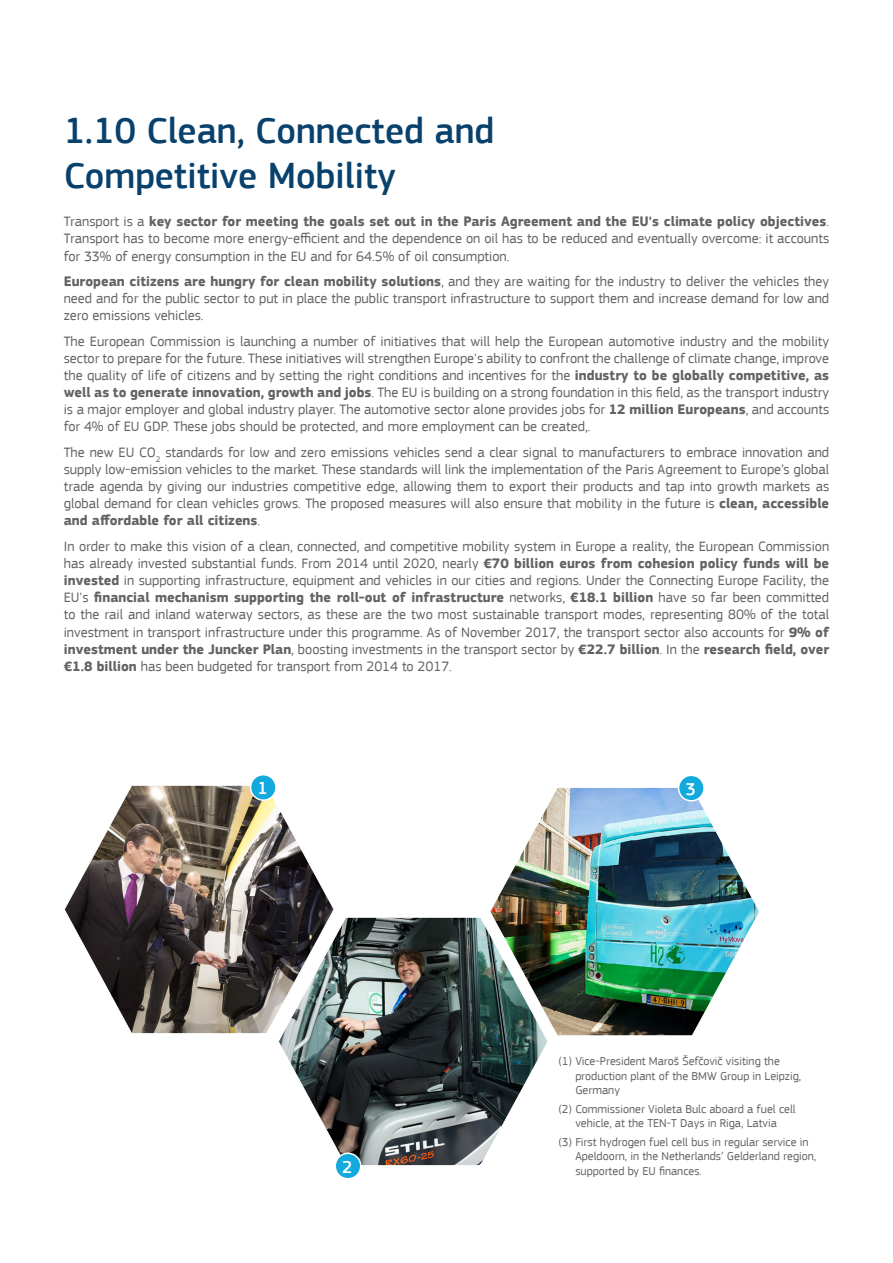
<style>
.page{position:relative;width:893px;height:1263px;background:#fff}
.page>*{position:absolute;margin:0;border:0;box-sizing:border-box;transform-origin:0 0}
.t1{font:500 37.5px/45px "EC Square Sans Pro";color:#09416d}
.t2{font:500 18px "EC Square Sans Pro";color:#fff}
.body_text{font:14.25px/17.1px "EC Square Sans Pro";color:#636366;text-align:justify}
.t3{font:12px/14.4px "EC Square Sans Pro";color:#636366}
.s1{font-weight:700}
</style>
<div class="page">
<img style="left:65px;top:785px;width:269px;height:249px">
<img style="left:490px;top:788px;width:269px;height:248px">
<img style="left:277px;top:916px;width:272px;height:250px">
<div style="left:251px;top:775px;width:25px;height:25px;background:#12a9de;border-radius:50%"></div>
<div style="left:250px;top:774px;width:27px;height:27px;border:2px solid #fff;border-radius:50%"></div>
<div style="left:335px;top:1153px;width:26px;height:26px;background:#12a9de;border-radius:50%"></div>
<div style="left:334px;top:1152px;width:27px;height:27px;border:2px solid #fff;border-radius:50%"></div>
<div style="left:679px;top:775px;width:25px;height:26px;background:#12a9de;border-radius:50%"></div>
<div style="left:678px;top:774px;width:27px;height:27px;border:2px solid #fff;border-radius:50%"></div>
<p class="t1" style="left:64px;top:109px;width:432px">1.10 Clean, Connected and<br>Competitive Mobility</p>
<p class="body_text" style="left:64px;top:213px;width:767px">Transport is a <span class="s1">key sector for meeting the goals set out in the Paris Agreement and the EU's climate policy objectives</span>.<br>Transport has to become more energy-efficient and the dependence on oil has to be reduced and eventually overcome: it accounts for 33% of energy consumption in the EU and for 64.5% of oil consumption.</p>
<p class="body_text" style="left:64px;top:273px;width:767px"><span class="s1">European citizens are hungry for clean mobility solutions</span>, and they are waiting for the industry to deliver the vehicles they need and for the public sector to put in place the public transport infrastructure to support them and increase demand for low and zero emissions vehicles.</p>
<p class="body_text" style="left:64px;top:333px;width:767px">The European Commission is launching a number of initiatives that will help the European automotive industry and the mobility sector to prepare for the future. These initiatives will strengthen Europe's ability to confront the challenge of climate change, improve the quality of life of citizens and by setting the right conditions and incentives for the <span class="s1">industry to be globally competitive, as well as to generate innovation, growth and jobs</span>. The EU is building on a strong foundation in this field, as the transport industry is a major employer and global industry player. The automotive sector alone provides jobs for <span class="s1">12 million Europeans</span>, and accounts for 4% of EU GDP. These jobs should be protected, and more employment can be created,.</p>
<p class="body_text" style="left:64px;top:444px;width:767px">The new EU CO<sub>2</sub> standards for low and zero emissions vehicles send a clear signal to manufacturers to embrace innovation and supply low-emission vehicles to the market. These standards will link the implementation of the Paris Agreement to Europe’s global trade agenda by giving our industries competitive edge, allowing them to export their products and tap into growth markets as global demand for clean vehicles grows. The proposed measures will also ensure that mobility in the future is <span class="s1">clean, accessible and affordable for all citizens</span>.</p>
<p class="body_text" style="left:64px;top:538px;width:767px">In order to make this vision of a clean, connected, and competitive mobility system in Europe a reality, the European Commission has already invested substantial funds. From 2014 until 2020, nearly <span class="s1">€70 billion euros from cohesion policy funds will be invested</span> in supporting infrastructure, equipment and vehicles in our cities and regions. Under the Connecting Europe Facility, the EU's <span class="s1">financial mechanism supporting the roll-out of infrastructure</span> networks, <span class="s1">€18.1 billion</span> have so far been committed to the rail and inland waterway sectors, as these are the two most sustainable transport modes, representing 80% of the total investment in transport infrastructure under this programme. As of November 2017, the transport sector also accounts for <span class="s1">9% of investment under the Juncker Plan</span>, boosting investments in the transport sector by <span class="s1">€22.7 billion</span>. In the <span class="s1">research field, over €1.8 billion</span> has been budgeted for transport from 2014 to 2017.</p>
<p class="t2" style="left:257px;top:778px;width:12px">1</p>
<p class="t2" style="left:342px;top:1156px;width:12px">2</p>
<p class="t2" style="left:685px;top:778px;width:12px">3</p>
<p class="t3" style="left:575px;top:1054px;width:227px;text-indent:-17px">(1) Vice-President Maroš Šefčovič visiting the production plant of the BMW Group in Leipzig,<br>Germany</p>
<p class="t3" style="left:558px;top:1102px;width:239px;text-align:center">(2) Commissioner Violeta Bulc aboard a fuel cell vehicle, at the TEN-T Days in Riga, Latvia</p>
<p class="t3" style="left:575px;top:1135px;width:242px;text-indent:-17px">(3) First hydrogen fuel cell bus in regular service in<br>Apeldoorn, in the Netherlands’ Gelderland region, supported by EU finances.</p>
</div>
